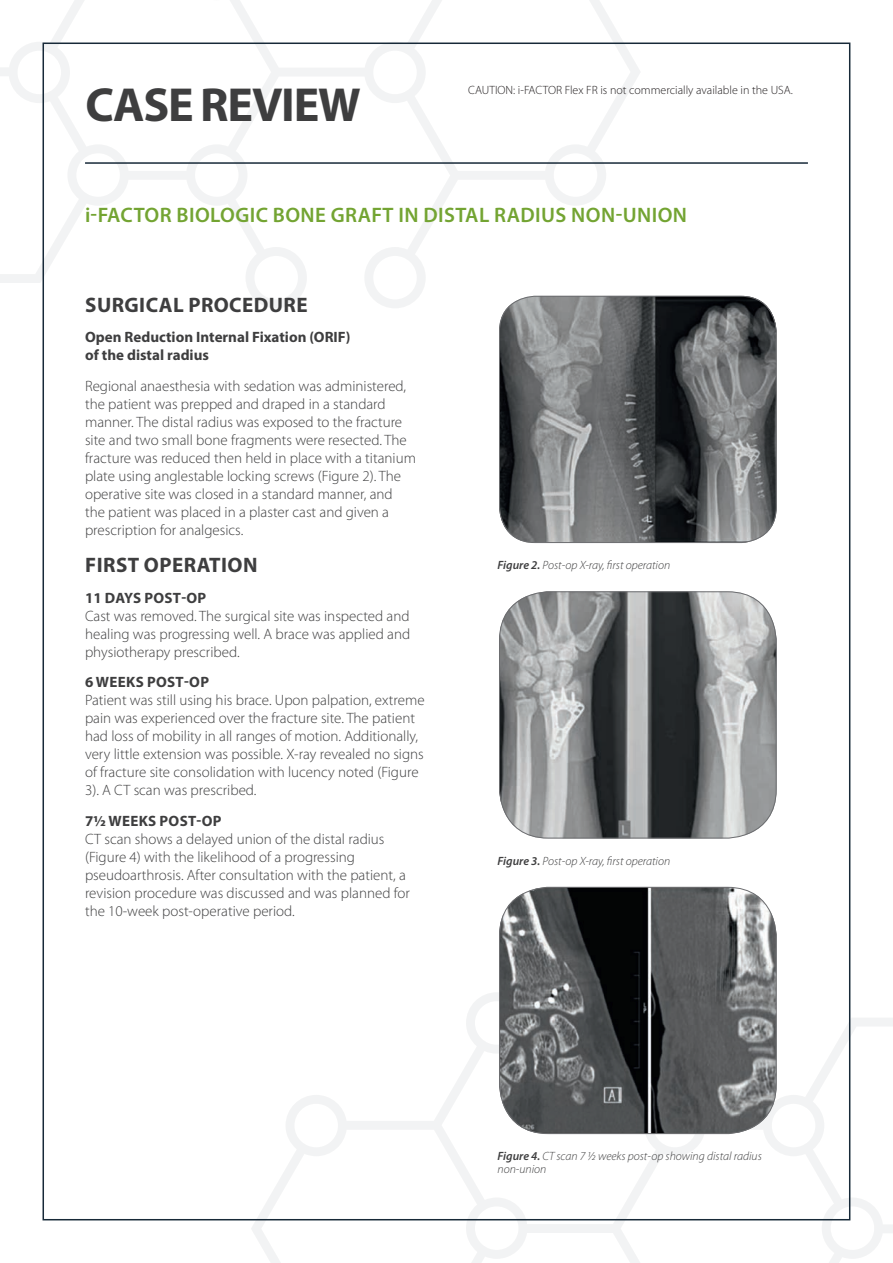
<style>
.page{position:relative;width:893px;height:1263px;background:#fff}
.page>*{position:absolute;margin:0;border:0;box-sizing:border-box;transform-origin:0 0}
.t1{font:700 48px "Myriad Pro";letter-spacing:-.025em;color:#3e3e3f}
.t2{font:600 21px "Myriad Pro";letter-spacing:.02em;color:#73a432}
.t3{font:700 21px "Myriad Pro";letter-spacing:.02em;color:#3e3e3f}
.t4{font:300 15px/18px "Myriad Pro";color:#3e3e3f}
.t5{font:700 15px/18px "Myriad Pro";color:#3e3e3f}
.t6{font:700 15px "Myriad Pro";letter-spacing:.02em;color:#3e3e3f}
.t7{font:italic 300 12px/13.5px "Myriad Pro";color:#3e3e3f}
.t8{font:300 12px "Myriad Pro";color:#231f20}
.s1{font-weight:600}
</style>
<div class="page">
<svg style="left:251px;top:992px;width:642px;height:271px"></svg>
<svg style="left:0;top:0;width:641px;height:308px"></svg>
<img style="left:499px;top:296px;width:278px;height:246px">
<div style="left:499px;top:296px;width:278px;height:247px;border:1px solid #6c6d70;border-radius:35px"></div>
<svg style="left:499px;top:591px;width:278px;height:248px;background:#848788"></svg>
<svg style="left:499px;top:886px;width:278px;height:248px;background:#5c5e5f"></svg>
<hr style="left:85px;top:162px;width:723px;height:2px;background:#172938">
<h1 class="t1" style="left:86px;top:74px;width:277px">CASE REVIEW</h1>
<p class="t8" style="left:468px;top:83px;width:326px">CAUTION: i-FACTOR Flex FR is not commercially available in the USA.</p>
<h2 class="t2" style="left:85px;top:202px;width:604px">i-FACTOR BIOLOGIC BONE GRAFT IN DISTAL RADIUS NON-UNION</h2>
<h2 class="t3" style="left:85px;top:291px;width:224px">SURGICAL PROCEDURE</h2>
<p class="t5" style="left:85px;top:328px;width:267px">Open Reduction Internal Fixation (ORIF) of the distal radius</p>
<p class="t4" style="left:85px;top:377px;width:332px">Regional anaesthesia with sedation was administered, the patient was prepped and draped in a standard manner. The distal radius was exposed to the fracture site and two small bone fragments were resected. The fracture was reduced then held in place with a titanium plate using anglestable locking screws (Figure 2). The operative site was closed in a standard manner, and the patient was placed in a plaster cast and given a prescription for analgesics.</p>
<h2 class="t3" style="left:85px;top:551px;width:174px">FIRST OPERATION</h2>
<p class="t5" style="left:85px;top:588px;width:123px">11 DAYS POST-OP</p>
<p class="t4" style="left:85px;top:606px;width:327px;text-align:justify">Cast was removed. The surgical site was inspected and healing was progressing well. A brace was applied and physiotherapy prescribed.</p>
<p class="t6" style="left:85px;top:673px;width:126px">6 WEEKS POST-OP</p>
<p class="t4" style="left:85px;top:691px;width:341px">Patient was still using his brace. Upon palpation, extreme pain was experienced over the fracture site. The patient had loss of mobility in all ranges of motion. Additionally, very little extension was possible. X-ray revealed no signs of fracture site consolidation with lucency noted (Figure 3). A CT scan was prescribed.</p>
<p class="t6" style="left:85px;top:811px;width:138px">7½ WEEKS POST-OP</p>
<p class="t4" style="left:85px;top:830px;width:326px">CT scan shows a delayed union of the distal radius (Figure 4) with the likelihood of a progressing pseudoarthrosis. After consultation with the patient, a revision procedure was discussed and was planned for the 10-week post-operative period.</p>
<p class="t7" style="left:497px;top:558px;width:174px"><span class="s1">Figure 2.</span> Post-op X-ray, first operation</p>
<p class="t7" style="left:497px;top:854px;width:174px"><span class="s1">Figure 3.</span> Post-op X-ray, first operation</p>
<p class="t7" style="left:497px;top:1149px;width:266px"><span class="s1">Figure 4.</span> CT scan 7 ½ weeks post-op showing distal radius non-union</p>
</div>
